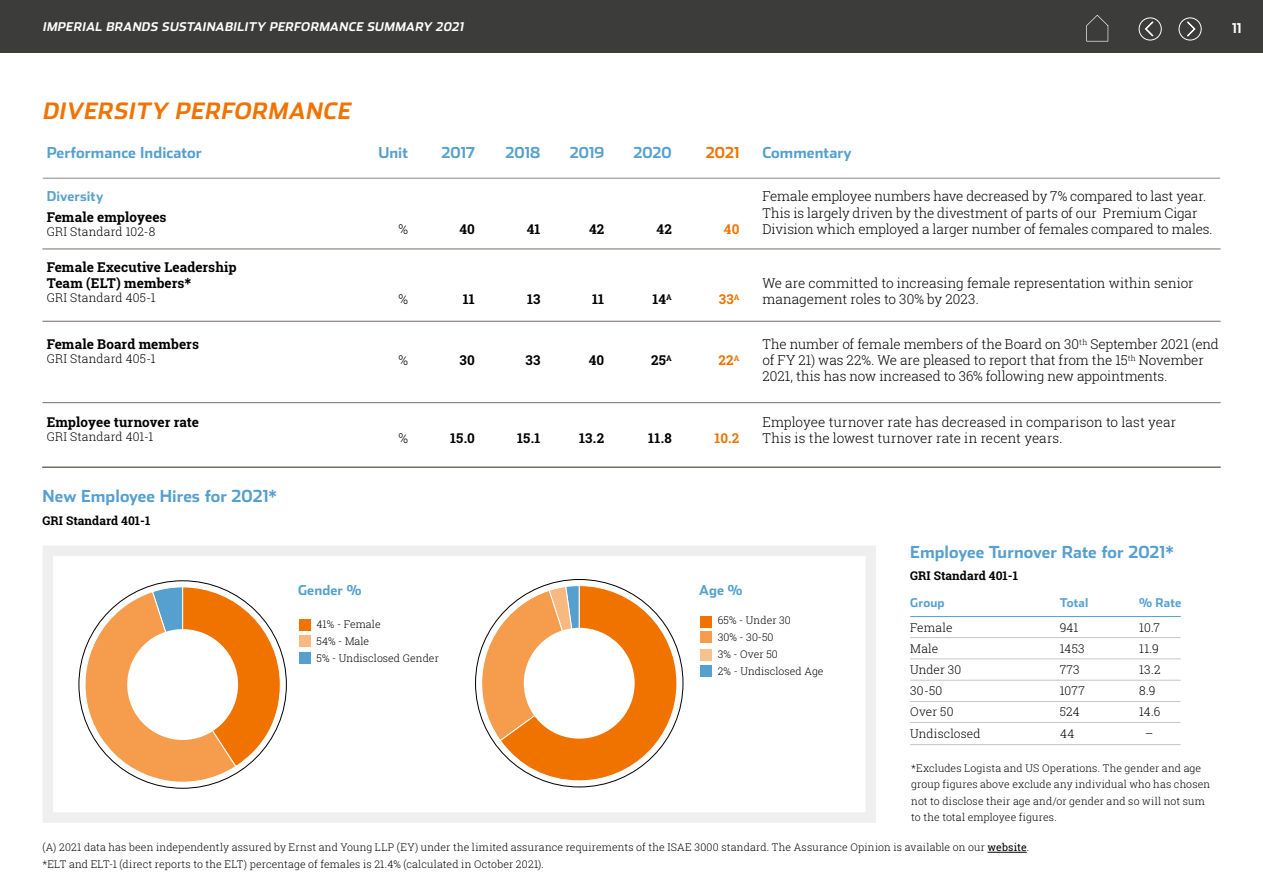
<style>
.page{position:relative;width:1263px;height:893px;background:#fff}
.page>*{position:absolute;margin:0;border:0;box-sizing:border-box;transform-origin:0 0}
.t1{font:italic 700 22.5px "Stainless";color:#f07300}
.t2{font:700 16.5px "Stainless";letter-spacing:.005em;color:#55a0cf}
.t3{font:700 15px "Stainless";letter-spacing:.005em;color:#55a0cf}
.t4{font:700 15px "Stainless";color:#f07300}
.t5{font:300 13.5px/16.2px "Roboto Slab";letter-spacing:-.005em;color:#000}
.t6{font:700 13.5px/16.2px "Roboto Slab";letter-spacing:.005em;color:#000}
.t7{font:700 13.5px "Stainless";letter-spacing:.005em;color:#55a0cf}
.t8{font:700 13.5px "Roboto Slab";letter-spacing:.01em;color:#f07300}
.t9{font:700 13.5px "Stainless";color:#fff}
.t10{font:300 12px "Roboto Slab";letter-spacing:.01em;color:#000}
.t11{font:italic 700 12px "Stainless";color:#fff}
.t12{font:700 12px "Roboto Slab";letter-spacing:.005em;color:#000}
.t13{font:700 12px "Stainless";letter-spacing:.01em;color:#55a0cf}
.t14{font:300 10.5px/16.8px "Roboto Slab";letter-spacing:.015em;color:#000}
.s1{font-family:"Stainless"}
.s2{font-weight:400}
</style>
<div class="page">
<div style="left:0;top:0;width:1263px;height:53px;background:#3c3c3b"></div>
<svg style="left:1086px;top:15px;width:22px;height:27px"></svg>
<div style="left:1179px;top:18px;width:22px;height:22px;border:1px solid #fff;border-radius:50%"></div>
<svg style="left:1187px;top:22px;width:8px;height:14px"></svg>
<div style="left:1139px;top:18px;width:23px;height:22px;border:1px solid #fff;border-radius:50%"></div>
<svg style="left:1145px;top:22px;width:8px;height:14px"></svg>
<div style="left:43px;top:546px;width:833px;height:277px;border:10px solid #efefef"></div>
<svg style="left:78px;top:586px;width:203px;height:203px"></svg>
<div style="left:127px;top:629px;width:111px;height:111px;background:#fff;border-radius:50%"></div>
<hr style="left:43px;top:178px;width:1177px;height:1px;background:#b1afae">
<hr style="left:43px;top:249px;width:1177px;height:1px;background:#746e6a">
<hr style="left:987px;top:852px;width:40px;height:1px;background:#000">
<hr style="left:43px;top:321px;width:1177px;height:1px;background:#746e6a">
<hr style="left:43px;top:402px;width:1177px;height:1px;background:#746e6a">
<hr style="left:43px;top:466px;width:1177px;height:2px;background:#746e6a">
<div style="left:299px;top:619px;width:12px;height:12px;background:#f07300"></div>
<div style="left:299px;top:636px;width:12px;height:11px;background:#f8b980"></div>
<div style="left:299px;top:652px;width:12px;height:11px;background:#55a0cf"></div>
<div style="left:700px;top:616px;width:12px;height:11px;background:#f07300"></div>
<div style="left:700px;top:631px;width:12px;height:12px;background:#f59d4d"></div>
<div style="left:700px;top:649px;width:12px;height:11px;background:#f8c08c"></div>
<div style="left:700px;top:666px;width:12px;height:11px;background:#55a0cf"></div>
<svg style="left:475px;top:585px;width:203px;height:197px"></svg>
<div style="left:524px;top:628px;width:111px;height:111px;background:#fff;border-radius:50%"></div>
<hr style="left:910px;top:616px;width:270px;height:1px;background:#55a0cf">
<hr style="left:910px;top:637px;width:270px;height:1px;background:#c6c6c6">
<hr style="left:910px;top:658px;width:270px;height:1px;background:#c6c6c6">
<hr style="left:910px;top:680px;width:270px;height:1px;background:#c6c6c6">
<hr style="left:910px;top:701px;width:270px;height:1px;background:#c6c6c6">
<hr style="left:910px;top:722px;width:270px;height:1px;background:#c6c6c6">
<hr style="left:910px;top:744px;width:270px;height:1px;background:#c6c6c6">
<p class="t11" style="left:43px;top:19px;width:425px">IMPERIAL BRANDS SUSTAINABILITY PERFORMANCE SUMMARY 2021</p>
<p class="t9" style="left:1232px;top:20px;width:11px">11</p>
<h1 class="t1" style="left:42px;top:96px;width:315px">DIVERSITY PERFORMANCE</h1>
<p class="t3" style="left:47px;top:144px;width:157px">Performance Indicator</p>
<p class="t3" style="left:378px;top:144px;width:31px">Unit</p>
<p class="t3" style="left:441px;top:144px;width:35px">2017</p>
<p class="t3" style="left:506px;top:144px;width:36px">2018</p>
<p class="t3" style="left:570px;top:144px;width:36px">2019</p>
<p class="t3" style="left:633px;top:144px;width:40px">2020</p>
<p class="t4" style="left:706px;top:144px;width:35px">2021</p>
<p class="t3" style="left:762px;top:144px;width:91px">Commentary</p>
<p class="t7" style="left:47px;top:188px;width:58px">Diversity</p>
<p class="t6" style="left:47px;top:209px;width:121px">Female employees</p>
<p class="t10" style="left:47px;top:224px;width:110px">GRI Standard 102-8</p>
<p class="t5" style="left:399px;top:221px;width:11px">%</p>
<p class="t6" style="left:459px;top:221px;width:17px">40</p>
<p class="t6" style="left:527px;top:221px;width:15px">41</p>
<p class="t6" style="left:589px;top:221px;width:17px">42</p>
<p class="t6" style="left:657px;top:221px;width:17px">42</p>
<p class="t8" style="left:724px;top:220px;width:17px">40</p>
<p class="t5" style="left:762px;top:188px;width:452px">Female employee numbers have decreased by 7% compared to last year.<br>This is largely driven by the divestment of parts of our Premium Cigar<br>Division which employed a larger number of females compared to males.</p>
<p class="t6" style="left:47px;top:259px;width:191px">Female Executive Leadership<br>Team (ELT) members<span class="s1">*</span></p>
<p class="t10" style="left:47px;top:290px;width:110px">GRI Standard 405-1</p>
<p class="t5" style="left:399px;top:291px;width:11px">%</p>
<p class="t6" style="left:463px;top:291px;width:14px">11</p>
<p class="t6" style="left:527px;top:291px;width:15px">13</p>
<p class="t6" style="left:592px;top:291px;width:14px">11</p>
<p class="t6" style="left:652px;top:291px;width:21px">14<sup>A</sup></p>
<p class="t8" style="left:719px;top:290px;width:22px">33<sup>A</sup></p>
<p class="t6" style="left:47px;top:336px;width:154px">Female Board members</p>
<p class="t10" style="left:47px;top:351px;width:110px">GRI Standard 405-1</p>
<p class="t5" style="left:399px;top:352px;width:11px">%</p>
<p class="t6" style="left:460px;top:352px;width:17px">30</p>
<p class="t6" style="left:525px;top:352px;width:16px">33</p>
<p class="t6" style="left:589px;top:352px;width:17px">40</p>
<p class="t6" style="left:651px;top:352px;width:22px">25<sup>A</sup></p>
<p class="t8" style="left:718px;top:351px;width:22px">22<sup>A</sup></p>
<p class="t6" style="left:47px;top:413px;width:154px">Employee turnover rate</p>
<p class="t10" style="left:47px;top:428px;width:108px">GRI Standard 401-1</p>
<p class="t5" style="left:399px;top:429px;width:11px">%</p>
<p class="t6" style="left:450px;top:430px;width:26px">15.0</p>
<p class="t6" style="left:517px;top:430px;width:25px">15.1</p>
<p class="t6" style="left:579px;top:430px;width:26px">13.2</p>
<p class="t6" style="left:648px;top:430px;width:25px">11.8</p>
<p class="t8" style="left:714px;top:429px;width:26px">10.2</p>
<p class="t2" style="left:43px;top:486px;width:236px">New Employee Hires for 2021*</p>
<p class="t12" style="left:43px;top:512px;width:109px">GRI Standard 401-1</p>
<p class="t5" style="left:762px;top:275px;width:433px">We are committed to increasing female representation within senior management roles to 30% by 2023.</p>
<p class="t5" style="left:762px;top:336px;width:458px">The number of female members of the Board on 30<sup>th</sup> September 2021 (end of FY 21) was 22%. We are pleased to report that from the 15<sup>th</sup> November<br>2021, this has now increased to 36% following new appointments.</p>
<p class="t5" style="left:762px;top:413px;width:415px">Employee turnover rate has decreased in comparison to last year<br>This is the lowest turnover rate in recent years.</p>
<p class="t2" style="left:910px;top:541px;width:265px">Employee Turnover Rate for 2021*</p>
<p class="t12" style="left:910px;top:568px;width:109px">GRI Standard 401-1</p>
<p class="t7" style="left:298px;top:582px;width:65px">Gender %</p>
<p class="t14" style="left:316px;top:615px;width:124px">41% - Female<br>54% - Male<br>5% - Undisclosed Gender</p>
<p class="t14" style="left:718px;top:612px;width:107px">65% - Under 30<br>30% - 30-50<br>3% - Over 50<br>2% - Undisclosed Age</p>
<p class="t7" style="left:699px;top:582px;width:45px">Age %</p>
<p class="t13" style="left:910px;top:595px;width:36px">Group</p>
<p class="t13" style="left:1060px;top:595px;width:30px">Total</p>
<p class="t13" style="left:1139px;top:595px;width:44px">% Rate</p>
<p class="t10" style="left:910px;top:619px;width:44px">Female</p>
<p class="t10" style="left:1060px;top:619px;width:20px">941</p>
<p class="t10" style="left:1139px;top:619px;width:22px">10.7</p>
<p class="t10" style="left:910px;top:640px;width:30px">Male</p>
<p class="t10" style="left:1060px;top:640px;width:26px">1453</p>
<p class="t10" style="left:1139px;top:640px;width:21px">11.9</p>
<p class="t10" style="left:910px;top:661px;width:53px">Under 30</p>
<p class="t10" style="left:1060px;top:661px;width:22px">773</p>
<p class="t10" style="left:1139px;top:661px;width:23px">13.2</p>
<p class="t10" style="left:910px;top:683px;width:34px">30-50</p>
<p class="t10" style="left:1060px;top:683px;width:27px">1077</p>
<p class="t10" style="left:1139px;top:683px;width:18px">8.9</p>
<p class="t10" style="left:910px;top:704px;width:45px">Over 50</p>
<p class="t10" style="left:1060px;top:704px;width:22px">524</p>
<p class="t10" style="left:1139px;top:704px;width:23px">14.6</p>
<p class="t10" style="left:910px;top:725px;width:72px">Undisclosed</p>
<p class="t10" style="left:1060px;top:725px;width:16px">44</p>
<p class="t10" style="left:1145px;top:725px;width:10px">–</p>
<p class="t14" style="left:911px;top:760px;width:301px">*Excludes Logista and US Operations. The gender and age group figures above exclude any individual who has chosen not to disclose their age and/or gender and so will not sum to the total employee figures.</p>
<p class="t14" style="left:43px;top:839px;width:988px">(A) 2021 data has been independently assured by Ernst and Young LLP (EY) under the limited assurance requirements of the ISAE 3000 standard. The Assurance Opinion is available on our <span class="s2">website</span>. *ELT and ELT-1 (direct reports to the ELT) percentage of females is 21.4% (calculated in October 2021).</p>
</div>
